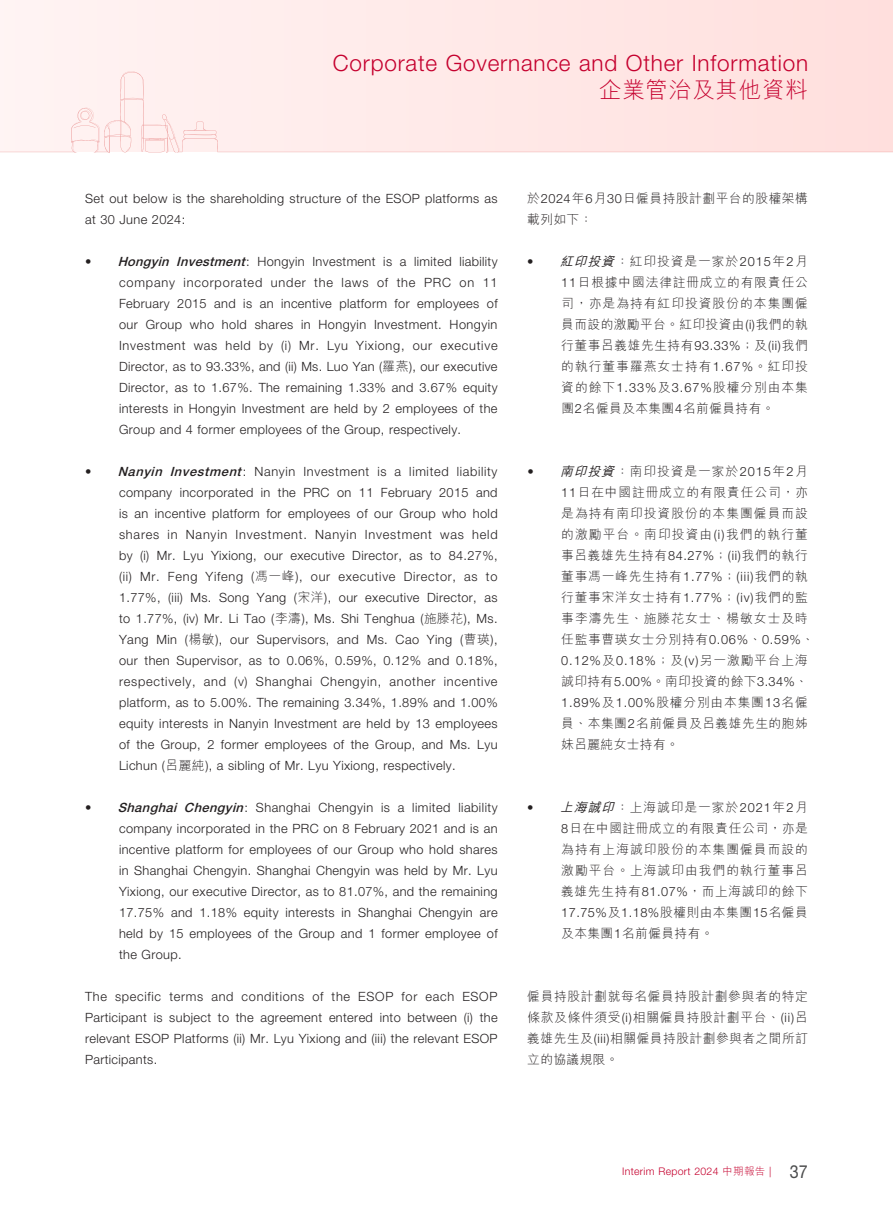
<style>
.page{position:relative;width:893px;height:1212px;background:#fff}
.page>*{position:absolute;margin:0;border:0;box-sizing:border-box;transform-origin:0 0}
.t1{font:300 22.5px "Helvetica Neue LT Std";letter-spacing:.035em;color:#c5002e}
.t2{font:300 22.5px "M Hei HK";letter-spacing:.035em;color:#c5002e}
.t3{font:300 12.75px/21px "Helvetica Neue LT Std";letter-spacing:.03em;color:#231f20;text-align:justify}
.t4{font:300 12.75px/21px "M Hei HK";letter-spacing:.055em;color:#231f20}
.t5{font:300 12.75px "M Hei HK";letter-spacing:.03em;color:#231f20}
.t6{font:300 10.5px "Helvetica Neue LT Std";letter-spacing:.03em;color:#c5002e}
.s1{font-weight:500;font-style:italic}
.s2{font-family:"M Hei HK"}
.s3{font-family:"Helvetica Neue LT Std"}
.s4{font-weight:400;font-size:18px;color:#4b4c4d}
</style>
<div class="page">
<div style="left:0;top:0;width:893px;height:152px;background:#ffeae8"></div>
<svg style="left:0;top:71px;width:893px;height:82px"></svg>
<h1 class="t1" style="left:333px;top:49px;width:477px">Corporate Governance and Other Information</h1>
<h1 class="t2" style="left:599px;top:78px;width:210px">企業管治及其他資料</h1>
<p class="t3" style="left:85px;top:187px;width:414px">Set out below is the shareholding structure of the ESOP platforms as at 30 June 2024:</p>
<p class="t3" style="left:119px;top:250px;width:380px;text-indent:-34px">• <span class="s1">Hongyin Investment</span>: Hongyin Investment is a limited liability company incorporated under the laws of the PRC on 11<br>February 2015 and is an incentive platform for employees of our Group who hold shares in Hongyin Investment. Hongyin Investment was held by (i) Mr. Lyu Yixiong, our executive Director, as to 93.33%, and (ii) Ms. Luo Yan (<span class="s2">羅燕</span>), our executive Director, as to 1.67%. The remaining 1.33% and 3.67% equity interests in Hongyin Investment are held by 2 employees of the Group and 4 former employees of the Group, respectively.</p>
<p class="t3" style="left:119px;top:460px;width:380px;text-indent:-34px">• <span class="s1">Nanyin Investment</span>: Nanyin Investment is a limited liability company incorporated in the PRC on 11 February 2015 and is an incentive platform for employees of our Group who hold shares in Nanyin Investment. Nanyin Investment was held by (i) Mr. Lyu Yixiong, our executive Director, as to 84.27%, (ii) Mr. Feng Yifeng (<span class="s2">馮一峰</span>), our executive Director, as to 1.77%, (iii) Ms. Song Yang (<span class="s2">宋洋</span>), our executive Director, as to 1.77%, (iv) Mr. Li Tao (<span class="s2">李濤</span>), Ms. Shi Tenghua (<span class="s2">施滕花</span>), Ms.<br>Yang Min (<span class="s2">楊敏</span>), our Supervisors, and Ms. Cao Ying (<span class="s2">曹瑛</span>), our then Supervisor, as to 0.06%, 0.59%, 0.12% and 0.18%, respectively, and (v) Shanghai Chengyin, another incentive platform, as to 5.00%. The remaining 3.34%, 1.89% and 1.00% equity interests in Nanyin Investment are held by 13 employees of the Group, 2 former employees of the Group, and Ms. Lyu Lichun (<span class="s2">呂麗純</span>), a sibling of Mr. Lyu Yixiong, respectively.</p>
<p class="t3" style="left:119px;top:796px;width:380px;text-indent:-34px">• <span class="s1">Shanghai Chengyin</span>: Shanghai Chengyin is a limited liability company incorporated in the PRC on 8 February 2021 and is an incentive platform for employees of our Group who hold shares in Shanghai Chengyin. Shanghai Chengyin was held by Mr. Lyu Yixiong, our executive Director, as to 81.07%, and the remaining 17.75% and 1.18% equity interests in Shanghai Chengyin are held by 15 employees of the Group and 1 former employee of the Group.</p>
<p class="t3" style="left:85px;top:985px;width:414px">The specific terms and conditions of the ESOP for each ESOP Participant is subject to the agreement entered into between (i) the relevant ESOP Platforms (ii) Mr. Lyu Yixiong and (iii) the relevant ESOP Participants.</p>
<p class="t4" style="left:527px;top:187px;width:282px">於<span class="s3">2024</span>年<span class="s3">6</span>月<span class="s3">30</span>日僱員持股計劃平台的股權架構載列如下：</p>
<p class="t4" style="left:561px;top:250px;width:248px;text-align:justify;text-indent:-34px"><span class="s3">•</span> <span class="s1">紅印投資</span>：紅印投資是一家於<span class="s3">2015</span>年<span class="s3">2</span>月<span class="s3">11</span>日根據中國法律註冊成立的有限責任公司，亦是為持有紅印投資股份的本集團僱員而設的激勵平台。紅印投資由<span class="s3">(i)</span>我們的執行董事呂義雄先生持有<span class="s3">93.33%</span>；及<span class="s3">(ii)</span>我們的執行董事羅燕女士持有<span class="s3">1.67%</span>。紅印投資的餘下<span class="s3">1.33%</span>及<span class="s3">3.67%</span>股權分別由本集團<span class="s3">2</span>名僱員及本集團<span class="s3">4</span>名前僱員持有。</p>
<p class="t4" style="left:561px;top:460px;width:255px;text-indent:-34px"><span class="s3">•</span> <span class="s1">南印投資</span>：南印投資是一家於<span class="s3">2015</span>年<span class="s3">2</span>月<br><span class="s3">11</span>日在中國註冊成立的有限責任公司，亦是為持有南印投資股份的本集團僱員而設的激勵平台。南印投資由<span class="s3">(i)</span>我們的執行董事呂義雄先生持有<span class="s3">84.27%</span>；<span class="s3">(ii)</span>我們的執行董事馮一峰先生持有<span class="s3">1.77%</span>；<span class="s3">(iii)</span>我們的執行董事宋洋女士持有<span class="s3">1.77%</span>；<span class="s3">(iv)</span>我們的監事李濤先生、施滕花女士、楊敏女士及時任監事曹瑛女士分別持有<span class="s3">0.06%</span>、<span class="s3">0.59%</span>、</p>
<p class="t3" style="left:561px;top:649px;width:248px">0.12%<span class="s2">及</span>0.18%<span class="s2">；及</span>(v)<span class="s2">另一激勵平台上海</span></p>
<p class="t5" style="left:561px;top:675px;width:248px">誠印持有<span class="s3">5.00%</span>。南印投資的餘下<span class="s3">3.34%</span>、</p>
<p class="t3" style="left:561px;top:691px;width:248px">1.89%<span class="s2">及</span>1.00%<span class="s2">股權分別由本集團</span>13<span class="s2">名僱</span></p>
<p class="t4" style="left:561px;top:712px;width:248px">員、本集團<span class="s3">2</span>名前僱員及呂義雄先生的胞姊妹呂麗純女士持有。</p>
<p class="t4" style="left:561px;top:796px;width:248px;text-align:justify;text-indent:-34px"><span class="s3">•</span> <span class="s1">上海誠印</span>：上海誠印是一家於<span class="s3">2021</span>年<span class="s3">2</span>月<span class="s3">8</span>日在中國註冊成立的有限責任公司，亦是為持有上海誠印股份的本集團僱員而設的激勵平台。上海誠印由我們的執行董事呂義雄先生持有<span class="s3">81.07%</span>，而上海誠印的餘下</p>
<p class="t3" style="left:561px;top:901px;width:248px">17.75%<span class="s2">及</span>1.18%<span class="s2">股權則由本集團</span>15<span class="s2">名僱員</span></p>
<p class="t5" style="left:561px;top:927px;width:154px">及本集團<span class="s3">1</span>名前僱員持有。</p>
<p class="t4" style="left:527px;top:985px;width:282px;text-align:justify">僱員持股計劃就每名僱員持股計劃參與者的特定條款及條件須受<span class="s3">(i)</span>相關僱員持股計劃平台、<span class="s3">(ii)</span>呂義雄先生及<span class="s3">(iii)</span>相關僱員持股計劃參與者之間所訂立的協議規限。</p>
<p class="t6" style="left:622px;top:1165px;width:187px">Interim Report 2024 <span class="s2">中期報告</span> | <span class="s4">37</span></p>
</div>
